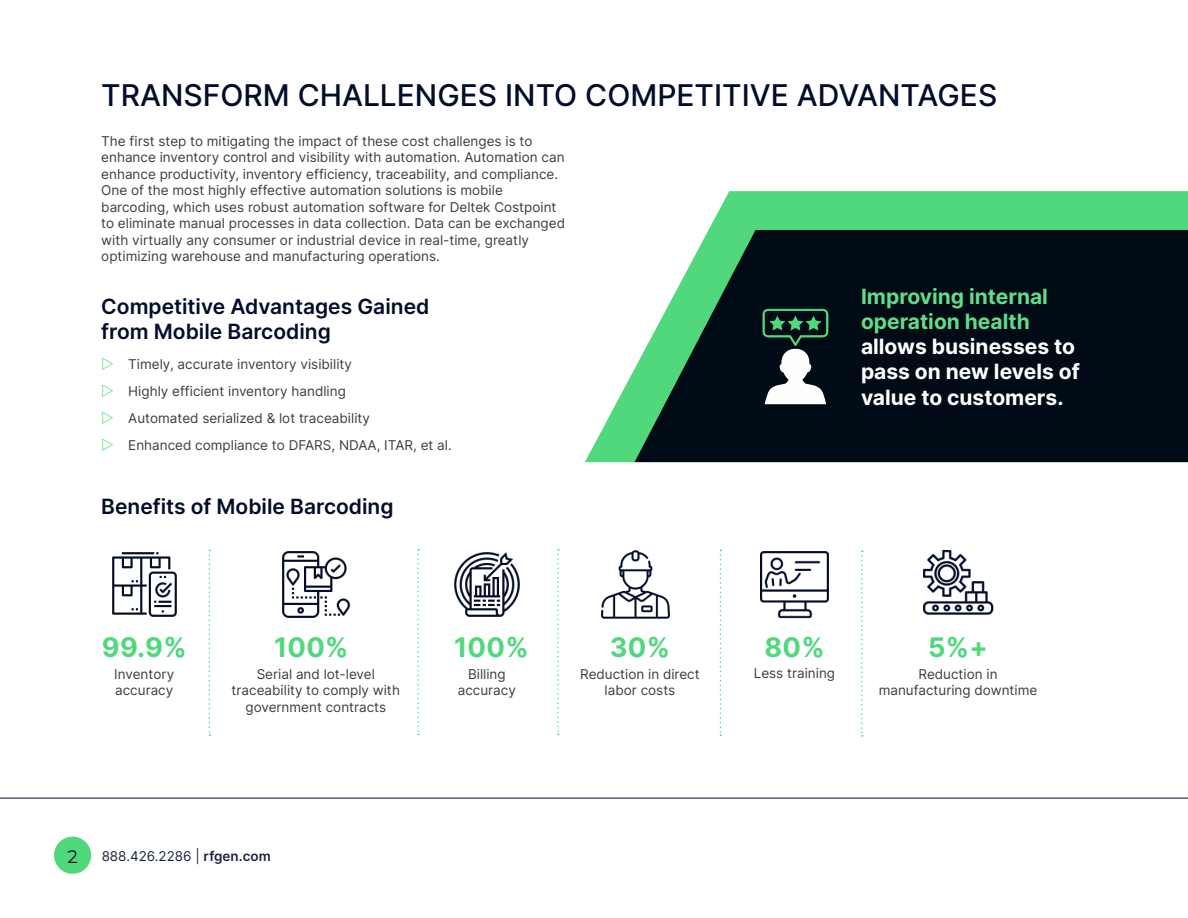
<style>
.page{position:relative;width:1188px;height:918px;background:#fff}
.page>*{position:absolute;margin:0;border:0;box-sizing:border-box;transform-origin:0 0}
.t1{font:500 30px "Inter";color:#020d2b}
.Diagram_Header{font:700 27px "Inter";letter-spacing:.01em;color:#51d87d}
.t2{font:700 21px/25.2px "Inter";color:#fff}
.SubHeader{font:600 21px/25.2px "Inter";color:#020d2b}
.t3{font:18px "Montserrat";color:#020d2b}
.body{font:13.5px/16.5px "Inter";color:#3e3e3f;text-align:center}
.t4{font:13.5px "Inter";color:#1b2540}
.s1{color:#62dc8a}
.s2{font-weight:600}
</style>
<div class="page">
<div style="left:54px;top:837px;width:37px;height:37px;background:#51d87d;border-radius:50%"></div>
<hr style="left:0;top:798px;width:1188px;height:1px;background:#020d2b">
<svg style="left:585px;top:191px;width:603px;height:271px;fill:#51d87d"></svg>
<svg style="left:635px;top:230px;width:553px;height:232px;background:#112526"></svg>
<img style="left:112px;top:552px;width:65px;height:65px">
<img style="left:282px;top:551px;width:68px;height:67px">
<img style="left:454px;top:552px;width:66px;height:65px">
<img style="left:601px;top:550px;width:69px;height:69px">
<img style="left:760px;top:551px;width:69px;height:68px">
<img style="left:924px;top:550px;width:70px;height:65px">
<svg style="left:209px;top:550px;width:1px;height:186px"></svg>
<svg style="left:417px;top:549px;width:2px;height:186px"></svg>
<svg style="left:557px;top:549px;width:2px;height:186px"></svg>
<svg style="left:720px;top:550px;width:1px;height:186px"></svg>
<svg style="left:861px;top:550px;width:2px;height:187px"></svg>
<img style="left:755px;top:296px;width:95px;height:118px">
<p class="t1" style="left:101px;top:73px;width:898px">TRANSFORM CHALLENGES INTO COMPETITIVE ADVANTAGES</p>
<p class="body" style="left:101px;top:132px;width:465px;text-align:left">The first step to mitigating the impact of these cost challenges is to enhance inventory control and visibility with automation. Automation can enhance productivity, inventory efficiency, traceability, and compliance.<br>One of the most highly effective automation solutions is mobile barcoding, which uses robust automation software for Deltek Costpoint to eliminate manual processes in data collection. Data can be exchanged with virtually any consumer or industrial device in real-time, greatly optimizing warehouse and manufacturing operations.</p>
<p class="SubHeader" style="left:101px;top:293px;width:330px">Competitive Advantages Gained from Mobile Barcoding</p>
<p class="body" style="left:128px;top:355px;width:225px">Timely, accurate inventory visibility</p>
<p class="body" style="left:128px;top:382px;width:219px">Highly efficient inventory handling</p>
<p class="body" style="left:128px;top:409px;width:243px">Automated serialized &amp; lot traceability</p>
<p class="body" style="left:128px;top:436px;width:325px">Enhanced compliance to DFARS, NDAA, ITAR, et al.</p>
<p class="t2" style="left:861px;top:283px;width:220px"><span class="s1">Improving internal operation health </span>allows businesses to pass on new levels of value to customers.</p>
<p class="SubHeader" style="left:101px;top:493px;width:294px">Benefits of Mobile Barcoding</p>
<p class="Diagram_Header" style="left:102px;top:628px;width:86px">99.9%</p>
<p class="Diagram_Header" style="left:274px;top:628px;width:76px">100%</p>
<p class="Diagram_Header" style="left:454px;top:628px;width:76px">100%</p>
<p class="Diagram_Header" style="left:610px;top:628px;width:62px">30%</p>
<p class="Diagram_Header" style="left:764px;top:628px;width:62px">80%</p>
<p class="Diagram_Header" style="left:928px;top:628px;width:61px">5%+</p>
<p class="body" style="left:114px;top:665px;width:61px">Inventory</p>
<p class="body" style="left:115px;top:682px;width:60px">accuracy</p>
<p class="body" style="left:580px;top:665px;width:121px">Reduction in direct</p>
<p class="body" style="left:754px;top:665px;width:83px">Less training</p>
<p class="body" style="left:605px;top:682px;width:72px">labor costs</p>
<p class="body" style="left:232px;top:665px;width:170px">Serial and lot-level traceability to comply with government contracts</p>
<p class="body" style="left:458px;top:665px;width:60px">Billing accuracy</p>
<p class="body" style="left:879px;top:665px;width:160px">Reduction in manufacturing downtime</p>
<h3 class="t3" style="left:67px;top:844px;width:12px">2</h3>
<p class="t4" style="left:102px;top:847px;width:171px">888.426.2286 | <span class="s2">rfgen.com</span></p>
</div>
